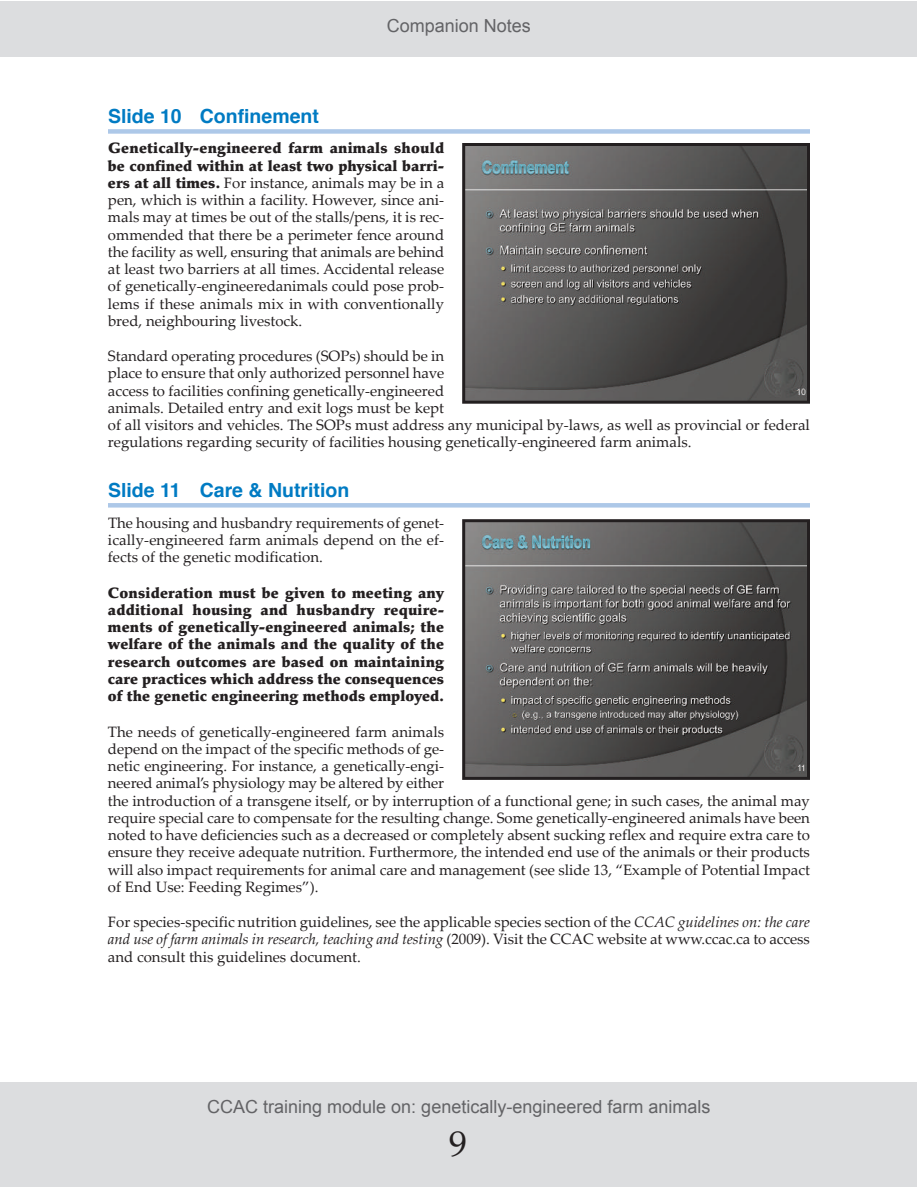
<style>
.page{position:relative;width:918px;height:1188px;background:#fff}
.page>*{position:absolute;margin:0;border:0;box-sizing:border-box;transform-origin:0 0}
.t1{font:36px "Palatino LT Pro";color:#231f20}
.t2{font:700 19.5px "Helvetica";color:#007bc3}
.t3{font:18px "Arial";color:#636366}
.t4{font:15px/17.2px "Palatino Linotype";color:#231f20;text-align:justify}
.t5{font:900 15px/17.2px "Palatino LT Pro";color:#231f20}
.s1{font-family:"Palatino LT Pro";font-weight:900}
.s2{font-style:italic}
</style>
<div class="page">
<div style="left:0;top:1082px;width:917px;height:105px;background:#dcdddf"></div>
<div style="left:0;top:1px;width:917px;height:55px;background:#dcdddf"></div>
<img style="left:466px;top:147px;width:340px;height:253px">
<div style="left:462px;top:143px;width:348px;height:261px;border:3px solid #231f20"></div>
<img style="left:466px;top:523px;width:340px;height:253px">
<div style="left:462px;top:519px;width:348px;height:261px;border:3px solid #231f20"></div>
<div style="left:108px;top:129px;width:702px;height:5px;background:#adc8e8"></div>
<div style="left:108px;top:503px;width:702px;height:5px;background:#adc8e8"></div>
<p class="t3" style="left:387px;top:16px;width:146px">Companion Notes</p>
<h2 class="t2" style="left:108px;top:108px;width:212px">Slide 10 Confinement</h2>
<p class="t5" style="left:108px;top:141px;width:338px">Genetically-engineered farm animals should be confined within at least two physical barri-</p>
<p class="t4" style="left:108px;top:176px;width:338px"><span class="s1">ers at all times.</span> For instance, animals may be in a pen, which is within a facility. However, since ani&shy;mals may at times be out of the stalls/pens, it is rec&shy;ommended that there be a perimeter fence around the facility as well, ensuring that animals are behind at least two barriers at all times. Accidental release of genetically-engineeredanimals could pose prob&shy;lems if these animals mix in with conventionally bred, neighbouring livestock.</p>
<p class="t4" style="left:108px;top:349px;width:704px;text-align:left">Standard operating procedures (SOPs) should be in<br>place to ensure that only authorized personnel have<br>access to facilities confining genetically-engineered<br>animals. Detailed entry and exit logs must be kept<br>of all visitors and vehicles. The SOPs must address any municipal by-laws, as well as provincial or federal regulations regarding security of facilities housing genetically-engineered farm animals.</p>
<h2 class="t2" style="left:108px;top:482px;width:243px">Slide 11 Care &amp; Nutrition</h2>
<p class="t4" style="left:108px;top:516px;width:338px">The housing and husbandry requirements of genet&shy;ically-engineered farm animals depend on the ef&shy;fects of the genetic modification.</p>
<p class="t5" style="left:108px;top:586px;width:338px;text-align:justify">Consideration must be given to meeting any additional housing and husbandry require&shy;ments of genetically-engineered animals; the welfare of the animals and the quality of the research outcomes are based on maintaining care practices which address the consequences of the genetic engineering methods employed.</p>
<p class="t4" style="left:108px;top:725px;width:704px;text-align:left">The needs of genetically-engineered farm animals<br>depend on the impact of the specific methods of ge-<br>netic engineering. For instance, a genetically-engi-<br>neered animal’s physiology may be altered by either<br>the introduction of a transgene itself, or by interruption of a functional gene; in such cases, the animal may require special care to compensate for the resulting change. Some genetically-engineered animals have been noted to have deficiencies such as a decreased or completely absent sucking reflex and require extra care to ensure they receive adequate nutrition. Furthermore, the intended end use of the animals or their products will also impact requirements for animal care and management (see slide 13, “Example of Potential Impact of End Use: Feeding Regimes”).</p>
<p class="t4" style="left:108px;top:915px;width:704px">For species-specific nutrition guidelines, see the applicable species section of the <span class="s2">CCAC guidelines on: the care and use of farm animals in research, teaching and testing</span> (2009). Visit the CCAC website at www.ccac.ca to access and consult this guidelines document.</p>
<p class="t3" style="left:207px;top:1097px;width:505px">CCAC training module on: genetically-engineered farm animals</p>
<h1 class="t1" style="left:449px;top:1130px;width:19px">9</h1>
</div>
